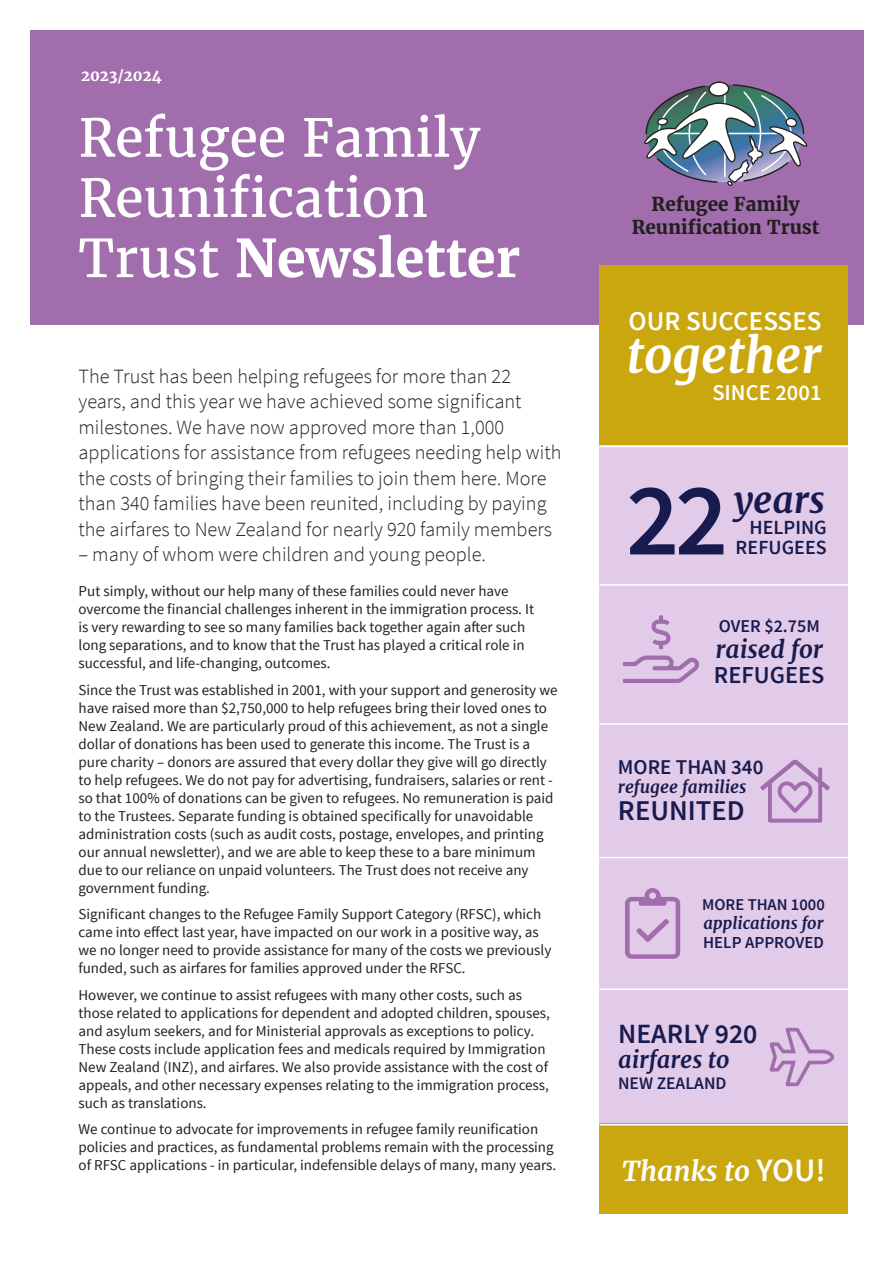
<style>
.page{position:relative;width:893px;height:1263px;background:#fff}
.page>*{position:absolute;margin:0;border:0;box-sizing:border-box;transform-origin:0 0}
.t1{font:600 103.35px "Source Sans Pro";color:#181b4f}
.t2{font:52.05px/60.2px "Merriweather";color:#fff}
.t3{font:italic 700 49.5px "Merriweather";color:#fff}
.t4{font:italic 700 36.75px "Merriweather";color:#181b4f}
.t5{font:600 28.65px "Source Sans Pro";color:#181b4f}
.t6{font:600 27.75px "Source Sans Pro";color:#181b4f}
.t7{font:italic 700 27.6px "Merriweather";color:#fff}
.t8{font:600 27px "Source Sans Pro";color:#fff}
.t9{font:italic 700 24.3px/25.8px "Merriweather";color:#181b4f}
.t10{font:italic 700 23.4px "Merriweather";color:#181b4f}
.t11{font:600 22.5px "Source Sans Pro";color:#fff}
.t12{font:600 21px "Source Sans Pro";color:#181b4f}
.Intro_paragraph{font:300 20.25px/25.5px "Source Sans Pro";color:#231f20}
.t13{font:600 19.95px/20.2px "Source Sans Pro";color:#181b4f;text-align:right}
.Title_Heading{font:700 18.9px/22.6px "Merriweather";color:#231f20;text-align:center}
.t14{font:600 18px "Source Sans Pro";color:#181b4f}
.t15{font:600 17.55px "Source Sans Pro";color:#181b4f}
.t16{font:italic 700 17.1px "Merriweather";color:#181b4f}
.t17{font:600 16.8px "Source Sans Pro";color:#181b4f}
.t18{font:italic 700 16.5px/19.4px "Merriweather";color:#181b4f}
.Bodycopy_justified{font:15px/18px "Source Sans Pro";color:#231f20}
.t19{font:700 15px "Merriweather";color:#fff}
.s1{font-weight:700}
.s2{font-family:"Source Sans Pro";font-weight:600;font-style:normal}
.s3{font-family:"Source Sans Pro";font-weight:600;font-style:normal;font-size:32.7px}
</style>
<div class="page">
<div style="left:30px;top:30px;width:833px;height:295px;background:#a16dad"></div>
<svg style="left:644px;top:81px;width:163px;height:105px"></svg>
<div style="left:600px;top:1034px;width:248px;height:180px;background:#caa70f"></div>
<div style="left:600px;top:266px;width:248px;height:857px;background:#e2cbe8"></div>
<div style="left:600px;top:266px;width:248px;height:179px;background:#caa70f"></div>
<svg style="left:623px;top:615px;width:76px;height:68px"></svg>
<svg style="left:760px;top:759px;width:70px;height:64px"></svg>
<svg style="left:625px;top:888px;width:55px;height:71px"></svg>
<svg style="left:769px;top:1028px;width:65px;height:58px"></svg>
<hr style="left:600px;top:723px;width:248px;height:2px;background:#fff">
<hr style="left:600px;top:584px;width:248px;height:2px;background:#fff">
<hr style="left:600px;top:446px;width:248px;height:1px;background:#fff">
<hr style="left:600px;top:857px;width:248px;height:1px;background:#fff">
<hr style="left:600px;top:988px;width:248px;height:2px;background:#fff">
<hr style="left:600px;top:1124px;width:248px;height:1px;background:#fff">
<p class="t19" style="left:81px;top:66px;width:82px">2023/2024</p>
<p class="t2" style="left:79px;top:107px;width:443px">Refugee Family<br>Reunification<br>Trust <span class="s1">Newsletter</span></p>
<p class="Intro_paragraph" style="left:79px;top:363px;width:484px">The Trust has been helping refugees for more than 22 years, and this year we have achieved some significant milestones. We have now approved more than 1,000 applications for assistance from refugees needing help with the costs of bringing their families to join them here. More than 340 families have been reunited, including by paying the airfares to New Zealand for nearly 920 family members</p>
<p class="Intro_paragraph" style="left:79px;top:542px;width:409px">– many of whom were children and young people.</p>
<p class="Bodycopy_justified" style="left:79px;top:582px;width:457px">Put simply, without our help many of these families could never have overcome the financial challenges inherent in the immigration process. It is very rewarding to see so many families back together again after such long separations, and to know that the Trust has played a critical role in successful, and life-changing, outcomes.</p>
<p class="Bodycopy_justified" style="left:79px;top:681px;width:480px">Since the Trust was established in 2001, with your support and generosity we have raised more than $2,750,000 to help refugees bring their loved ones to New Zealand. We are particularly proud of this achievement, as not a single dollar of donations has been used to generate this income. The Trust is a pure charity – donors are assured that every dollar they give will go directly to help refugees. We do not pay for advertising, fundraisers, salaries or rent - so that 100% of donations can be given to refugees. No remuneration is paid to the Trustees. Separate funding is obtained specifically for unavoidable administration costs (such as audit costs, postage, envelopes, and printing our annual newsletter), and we are able to keep these to a bare minimum due to our reliance on unpaid volunteers. The Trust does not receive any government funding.</p>
<p class="Bodycopy_justified" style="left:79px;top:905px;width:474px">Significant changes to the Refugee Family Support Category (RFSC), which came into effect last year, have impacted on our work in a positive way, as we no longer need to provide assistance for many of the costs we previously funded, such as airfares for families approved under the RFSC.</p>
<p class="Bodycopy_justified" style="left:79px;top:986px;width:473px">However, we continue to assist refugees with many other costs, such as those related to applications for dependent and adopted children, spouses, and asylum seekers, and for Ministerial approvals as exceptions to policy.<br>These costs include application fees and medicals required by Immigration New Zealand (INZ), and airfares. We also provide assistance with the cost of appeals, and other necessary expenses relating to the immigration process, such as translations.</p>
<p class="Bodycopy_justified" style="left:79px;top:1120px;width:479px">We continue to advocate for improvements in refugee family reunification policies and practices, as fundamental problems remain with the processing of RFSC applications - in particular, indefensible delays of many, many years.</p>
<p class="Title_Heading" style="left:632px;top:193px;width:189px">Refugee Family<br>Reunification Trust</p>
<p class="t8" style="left:629px;top:304px;width:194px">OUR SUCCESSES</p>
<p class="t3" style="left:626px;top:322px;width:197px">together</p>
<p class="t11" style="left:712px;top:378px;width:111px">SINCE 2001</p>
<p class="t1" style="left:626px;top:455px;width:103px">22</p>
<p class="t4" style="left:734px;top:475px;width:93px">years</p>
<p class="t13" style="left:736px;top:518px;width:93px">HELPING<br>REFUGEES</p>
<p class="t14" style="left:719px;top:614px;width:103px">OVER $2.75M</p>
<p class="t9" style="left:714px;top:635px;width:112px">raised for<br><span class="s2">REFUGEES</span></p>
<p class="t12" style="left:618px;top:754px;width:147px">MORE THAN 340</p>
<p class="t16" style="left:618px;top:775px;width:130px">refugee families</p>
<p class="t5" style="left:618px;top:792px;width:128px">REUNITED</p>
<p class="t18" style="left:702px;top:894px;width:124px"><span class="s2">MORE THAN 1000 </span>applications for</p>
<p class="t17" style="left:703px;top:932px;width:122px">HELP APPROVED</p>
<p class="t6" style="left:618px;top:1016px;width:141px">NEARLY 920</p>
<p class="t10" style="left:618px;top:1043px;width:113px">airfares to</p>
<p class="t15" style="left:618px;top:1072px;width:110px">NEW ZEALAND</p>
<p class="t7" style="left:622px;top:1153px;width:205px">Thanks to <span class="s3">YOU!</span></p>
</div>
